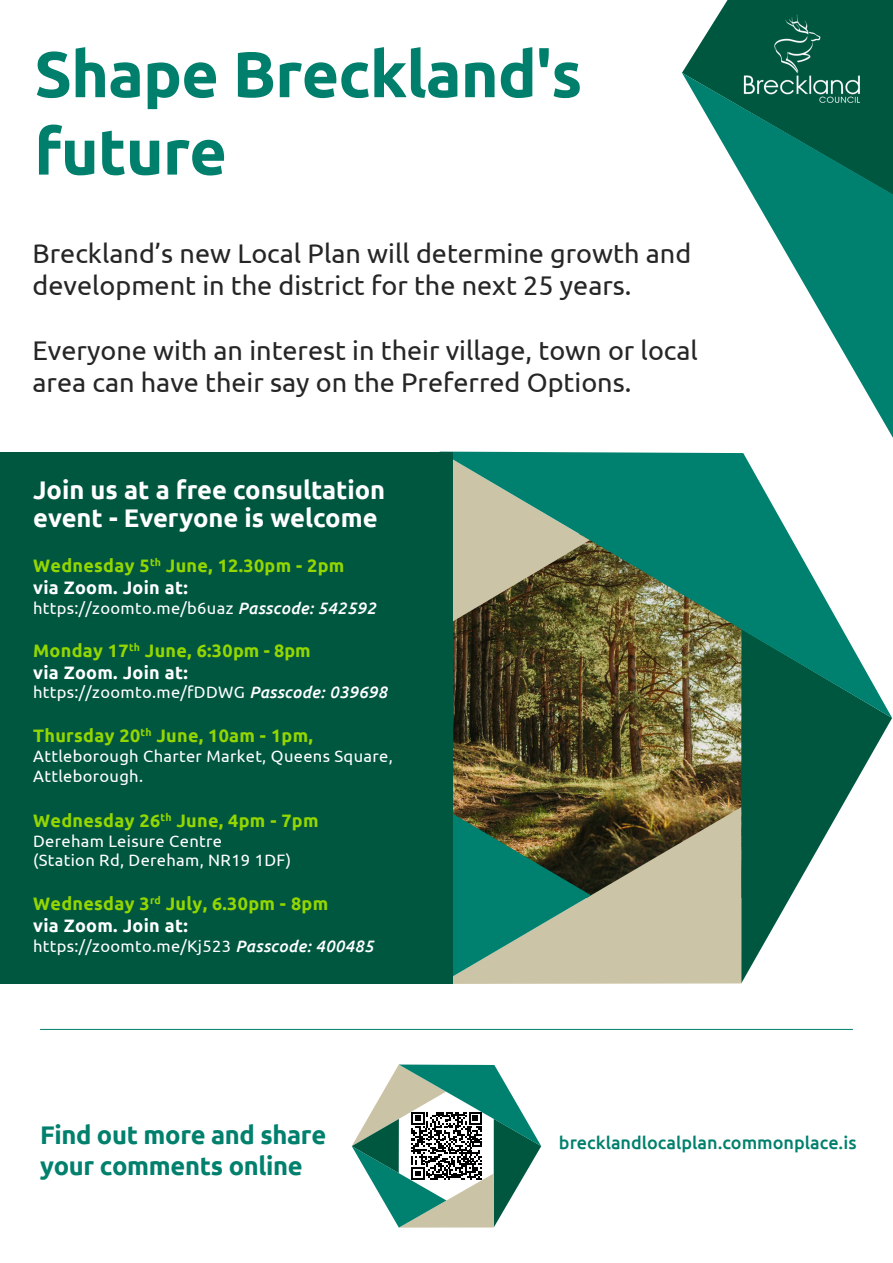
<style>
.page{position:relative;width:893px;height:1263px;background:#fff}
.page>*{position:absolute;margin:0;border:0;box-sizing:border-box;transform-origin:0 0}
.t1{font:700 64.5px/77.4px "Ubuntu";letter-spacing:-.015em;color:#007f6d}
.t2{font:27px/32.4px "Ubuntu";color:#262626}
.t3{font:700 25.5px/28.5px "Ubuntu";color:#fff}
.t4{font:700 25.5px "Ubuntu";letter-spacing:-.015em;color:#00806d}
.t5{font:700 18px/21.6px "Ubuntu";letter-spacing:.015em;color:#94d600}
.t6{font:500 18px "Ubuntu";color:#00806d}
.t7{font:16.5px/19.8px "Ubuntu";letter-spacing:.02em;color:#fff}
.s1{color:#fff}
.s2{font-weight:500;font-style:italic}
</style>
<div class="page">
<img style="left:591px;top:718px;width:150px;height:89px">
<svg style="left:741px;top:718px;width:151px;height:265px"></svg>
<svg style="left:591px;top:807px;width:150px;height:177px;background:#a9a083"></svg>
<img style="left:290px;top:718px;width:301px;height:266px">
<img style="left:453px;top:452px;width:439px;height:266px">
<div style="left:0;top:452px;width:453px;height:531px;background:#005740"></div>
<svg style="left:682px;top:0;width:211px;height:73px"></svg>
<svg style="left:682px;top:73px;width:211px;height:365px"></svg>
<img style="left:738px;top:8px;width:125px;height:101px">
<hr style="left:40px;top:1029px;width:813px;height:1px;background:#007f6d">
<svg style="left:352px;top:1064px;width:189px;height:163px"></svg>
<h1 class="t1" style="left:34px;top:35px;width:549px">Shape Breckland's future</h1>
<h2 class="t2" style="left:33px;top:236px;width:660px">Breckland’s new Local Plan will determine growth and development in the district for the next 25 years.</h2>
<h2 class="t2" style="left:33px;top:333px;width:667px">Everyone with an interest in their village, town or local area can have their say on the Preferred Options.</h2>
<h3 class="t3" style="left:33px;top:475px;width:354px">Join us at a free consultation event - Everyone is welcome</h3>
<p class="t5" style="left:33px;top:555px;width:313px">Wednesday 5<sup>th</sup> June, 12.30pm - 2pm <span class="s1">via Zoom. Join at:</span></p>
<p class="t7" style="left:33px;top:597px;width:344px">https://zoomto.me/b6uaz <span class="s2">Passcode: 542592</span></p>
<p class="t5" style="left:33px;top:639px;width:279px">Monday 17<sup>th</sup> June, 6:30pm - 8pm <span class="s1">via Zoom. Join at:</span></p>
<p class="t7" style="left:33px;top:682px;width:356px">https://zoomto.me/fDDWG <span class="s2">Passcode: 039698</span></p>
<p class="t5" style="left:33px;top:725px;width:281px">Thursday 20<sup>th</sup> June, 10am - 1pm,</p>
<p class="t7" style="left:33px;top:746px;width:361px">Attleborough Charter Market, Queens Square,<br>Attleborough.</p>
<p class="t5" style="left:33px;top:809px;width:287px">Wednesday 26<sup>th</sup> June, 4pm - 7pm</p>
<p class="t7" style="left:33px;top:830px;width:259px">Dereham Leisure Centre<br>(Station Rd, Dereham, NR19 1DF)</p>
<p class="t5" style="left:33px;top:893px;width:297px">Wednesday 3<sup>rd</sup> July, 6.30pm - 8pm <span class="s1">via Zoom. Join at:</span></p>
<p class="t7" style="left:33px;top:935px;width:342px">https://zoomto.me/Kj523 <span class="s2">Passcode: 400485</span></p>
<h3 class="t4" style="left:40px;top:1119px;width:288px">Find out more and share</h3>
<p class="t6" style="left:559px;top:1131px;width:299px">brecklandlocalplan.commonplace.is</p>
<h3 class="t4" style="left:40px;top:1150px;width:264px">your comments online</h3>
</div>
